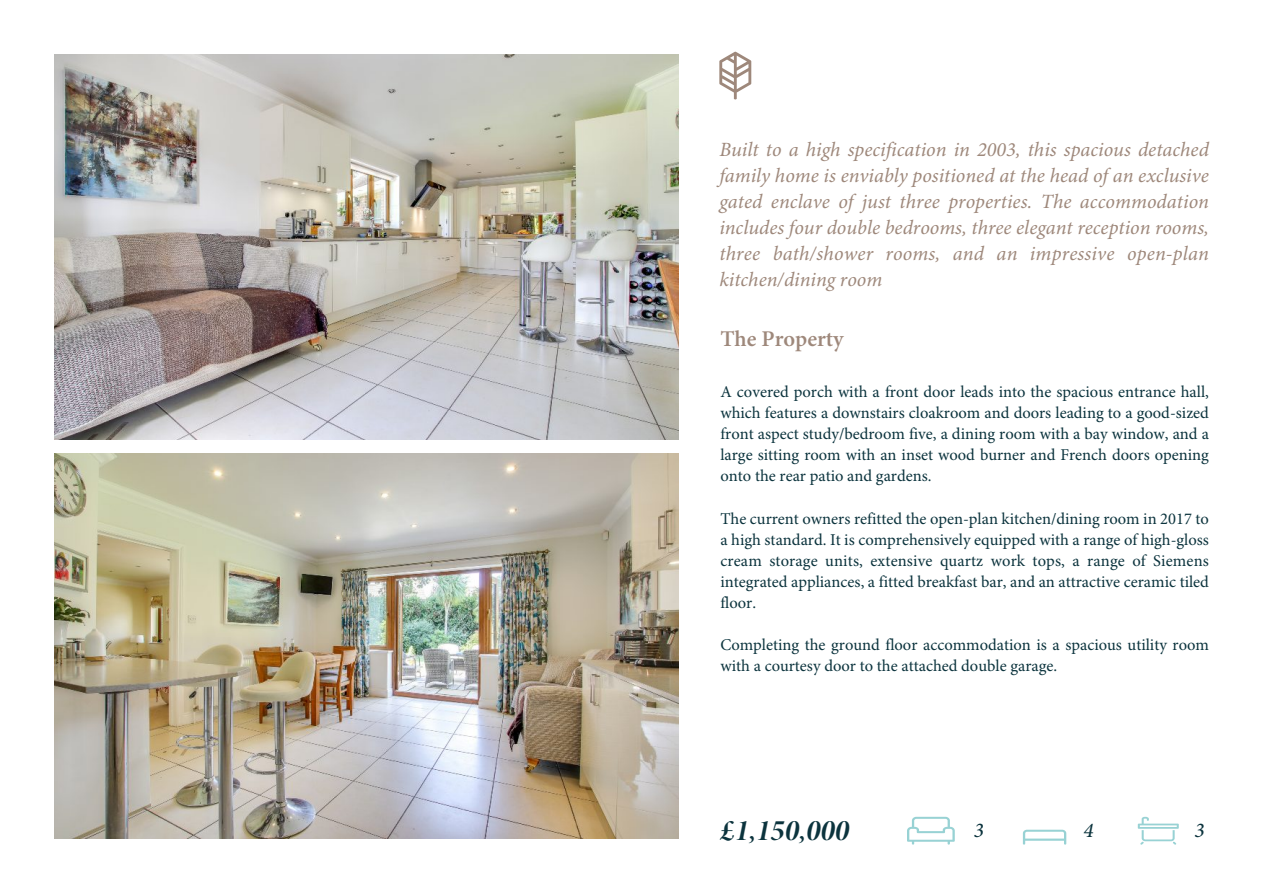
<style>
.page{position:relative;width:1263px;height:893px;background:#fff}
.page>*{position:absolute;margin:0;border:0;box-sizing:border-box;transform-origin:0 0}
.t1{font:30px "Minion Pro Bold It Disp";color:#0b333d}
.t2{font:600 22.5px "Minion Pro";color:#9e887b}
.t3{font:italic 500 21px "Minion Pro";color:#0b333d}
.t4{font:italic 20.25px/26px "Minion Pro";letter-spacing:.01em;color:#9e887b;text-align:justify}
.t5{font:16.5px/21.1px "Minion Pro";color:#0b333d;text-align:justify}
</style>
<div class="page">
<img style="left:54px;top:54px;width:625px;height:386px">
<img style="left:54px;top:453px;width:625px;height:386px">
<svg style="left:719px;top:52px;width:32px;height:47px"></svg>
<svg style="left:1138px;top:817px;width:41px;height:28px"></svg>
<svg style="left:1023px;top:830px;width:43px;height:15px"></svg>
<hr style="left:1024px;top:839px;width:41px;height:2px;background:#98d2d4">
<svg style="left:907px;top:817px;width:48px;height:28px"></svg>
<p class="t4" style="left:719px;top:139px;width:491px">Built to a high specification in 2003, this spacious detached family home is enviably positioned at the head of an exclusive gated enclave of just three properties. The accommodation includes four double bedrooms, three elegant reception rooms, three bath/shower rooms, and an impressive open-plan kitchen/dining room</p>
<h2 class="t2" style="left:720px;top:329px;width:125px">The Property</h2>
<p class="t5" style="left:720px;top:383px;width:490px">A covered porch with a front door leads into the spacious entrance hall, which features a downstairs cloakroom and doors leading to a good-sized front aspect study/bedroom five, a dining room with a bay window, and a large sitting room with an inset wood burner and French doors opening onto the rear patio and gardens.</p>
<p class="t5" style="left:720px;top:509px;width:490px">The current owners refitted the open-plan kitchen/dining room in 2017 to a high standard. It is comprehensively equipped with a range of high-gloss cream storage units, extensive quartz work tops, a range of Siemens integrated appliances, a fitted breakfast bar, and an attractive ceramic tiled floor.</p>
<p class="t5" style="left:720px;top:636px;width:490px">Completing the ground floor accommodation is a spacious utility room with a courtesy door to the attached double garage.</p>
<h1 class="t1" style="left:720px;top:818px;width:130px">£1,150,000</h1>
<p class="t3" style="left:974px;top:822px;width:12px">3</p>
<p class="t3" style="left:1083px;top:822px;width:12px">4</p>
<p class="t3" style="left:1194px;top:822px;width:12px">3</p>
</div>
